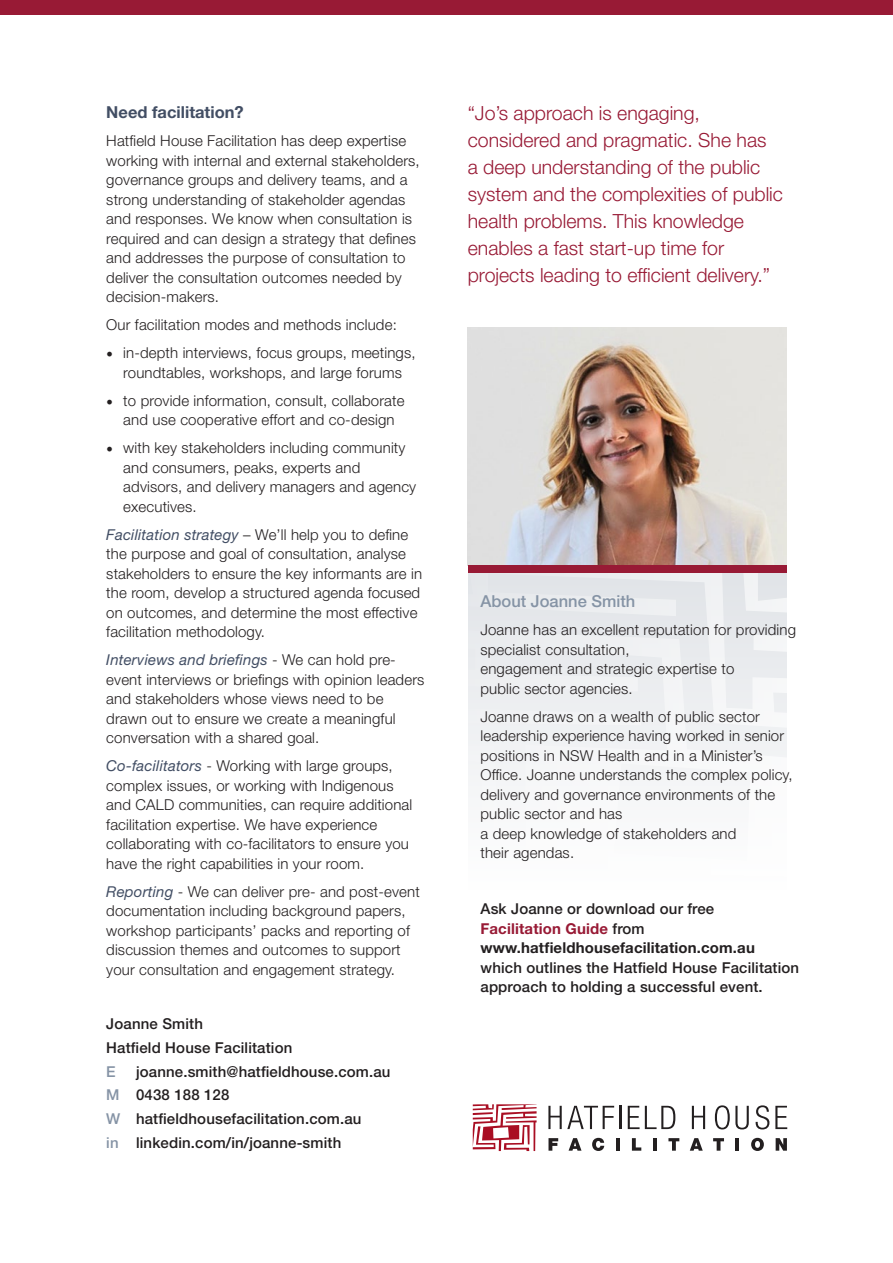
<style>
.page{position:relative;width:893px;height:1263px;background:#fff}
.page>*{position:absolute;margin:0;border:0;box-sizing:border-box;transform-origin:0 0}
.t1{font:300 19.5px/27px "Helvetica Neue LT Std";color:#981a35}
.t2{font:700 16.5px "Helvetica Neue LT Std";color:#424e64}
.t3{font:500 16.5px "Helvetica Neue LT Std";color:#8593a5}
.t4{font:300 15px/19.5px "Helvetica Neue LT Std";letter-spacing:.01em;color:#231f20}
.t5{font:500 15px/19.5px "Helvetica Neue LT Std";letter-spacing:.01em;color:#231f20}
.s1{font-family:"Minion Pro";font-weight:400;font-size:18px}
.s2{font-weight:400;font-style:italic;color:#424e64}
.s3{color:#8593a5}
.s4{font-weight:700;color:#981a35}
.s5{font-weight:700}
</style>
<div class="page">
<svg style="left:468px;top:573px;width:319px;height:213px;fill:#eceef0"></svg>
<div style="left:468px;top:706px;width:173px;height:19px;background:#f0f2f4"></div>
<svg style="left:753px;top:635px;width:34px;height:23px"></svg>
<svg style="left:743px;top:573px;width:44px;height:44px"></svg>
<div style="left:468px;top:746px;width:189px;height:40px;background:#f4f5f7"></div>
<svg style="left:548px;top:1106px;width:66px;height:23px"></svg>
<hr style="left:619px;top:1106px;width:2px;height:23px;background:#231f20">
<svg style="left:628px;top:1106px;width:47px;height:23px"></svg>
<svg style="left:692px;top:1106px;width:13px;height:23px"></svg>
<svg style="left:715px;top:1105px;width:34px;height:24px"></svg>
<svg style="left:756px;top:1105px;width:13px;height:24px"></svg>
<svg style="left:775px;top:1106px;width:12px;height:23px"></svg>
<svg style="left:548px;top:1138px;width:10px;height:13px"></svg>
<svg style="left:569px;top:1138px;width:12px;height:13px"></svg>
<svg style="left:592px;top:1138px;width:12px;height:13px"></svg>
<hr style="left:616px;top:1138px;width:4px;height:13px;background:#231f20">
<svg style="left:632px;top:1138px;width:9px;height:13px"></svg>
<hr style="left:653px;top:1138px;width:4px;height:13px;background:#231f20">
<svg style="left:668px;top:1138px;width:11px;height:13px"></svg>
<svg style="left:690px;top:1138px;width:13px;height:13px"></svg>
<svg style="left:713px;top:1138px;width:11px;height:13px"></svg>
<hr style="left:735px;top:1138px;width:4px;height:13px;background:#231f20">
<svg style="left:751px;top:1138px;width:13px;height:13px"></svg>
<svg style="left:776px;top:1138px;width:11px;height:13px"></svg>
<svg style="left:473px;top:1104px;width:64px;height:47px"></svg>
<img style="left:468px;top:327px;width:319px;height:239px">
<div style="left:468px;top:566px;width:319px;height:7px;background:#981a35"></div>
<div style="left:0;top:0;width:893px;height:15px;background:#981a35"></div>
<p class="t2" style="left:106px;top:102px;width:139px">Need facilitation?</p>
<p class="t4" style="left:106px;top:131px;width:315px">Hatfield House Facilitation has deep expertise working with internal and external stakeholders, governance groups and delivery teams, and a strong understanding of stakeholder agendas and responses. We know when consultation is required and can design a strategy that defines and addresses the purpose of consultation to deliver the consultation outcomes needed by decision-makers.</p>
<p class="t4" style="left:106px;top:315px;width:292px">Our facilitation modes and methods include:</p>
<p class="t4" style="left:106px;top:343px;width:311px;text-align:center"><span class="s1">•</span> in-depth interviews, focus groups, meetings, roundtables, workshops, and large forums</p>
<p class="t4" style="left:106px;top:390px;width:300px;text-align:center"><span class="s1">•</span> to provide information, consult, collaborate and use cooperative effort and co-design</p>
<p class="t4" style="left:123px;top:438px;width:294px;text-indent:-17px"><span class="s1">•</span> with key stakeholders including community and consumers, peaks, experts and advisors, and delivery managers and agency executives.</p>
<p class="t4" style="left:106px;top:524px;width:317px"><span class="s2">Facilitation strategy</span> – We’ll help you to define the purpose and goal of consultation, analyse stakeholders to ensure the key informants are in the room, develop a structured agenda focused on outcomes, and determine the most effective facilitation methodology.</p>
<p class="t4" style="left:106px;top:650px;width:320px"><span class="s2">Interviews and briefings</span> - We can hold pre&shy;event interviews or briefings with opinion leaders and stakeholders whose views need to be drawn out to ensure we create a meaningful conversation with a shared goal.</p>
<p class="t4" style="left:106px;top:756px;width:307px"><span class="s2">Co-facilitators</span> - Working with large groups, complex issues, or working with Indigenous and CALD communities, can require additional facilitation expertise. We have experience collaborating with co-facilitators to ensure you have the right capabilities in your room.</p>
<p class="t4" style="left:106px;top:881px;width:315px"><span class="s2">Reporting</span> - We can deliver pre- and post-event documentation including background papers, workshop participants’ packs and reporting of discussion themes and outcomes to support your consultation and engagement strategy.</p>
<p class="t5" style="left:106px;top:1012px;width:188px;line-height:23.7px">Joanne Smith<br>Hatfield House Facilitation<br><span class="s3">E</span></p>
<p class="t5" style="left:136px;top:1061px;width:256px">joanne.smith@hatfieldhouse.com.au</p>
<p class="t5" style="left:106px;top:1085px;width:125px"><span class="s3">M</span> 0438 188 128</p>
<p class="t5" style="left:106px;top:1109px;width:257px"><span class="s3">W</span> hatfieldhousefacilitation.com.au</p>
<p class="t5" style="left:106px;top:1133px;width:236px"><span class="s3">in</span> linkedin.com/in/joanne-smith</p>
<p class="t1" style="left:468px;top:99px;width:317px">“Jo’s approach is engaging, considered and pragmatic. She has<br>a deep understanding of the public system and the complexities of public health problems. This knowledge enables a fast start-up time for projects leading to efficient delivery.”</p>
<p class="t3" style="left:480px;top:591px;width:156px">About Joanne Smith</p>
<p class="t4" style="left:480px;top:620px;width:317px">Joanne has an excellent reputation for providing specialist consultation,<br>engagement and strategic expertise to<br>public sector agencies.</p>
<p class="t4" style="left:480px;top:706px;width:313px">Joanne draws on a wealth of public sector leadership experience having worked in senior positions in NSW Health and in a Minister’s Office. Joanne understands the complex policy, delivery and governance environments of the public sector and has<br>a deep knowledge of stakeholders and<br>their agendas.</p>
<p class="t5" style="left:480px;top:899px;width:320px">Ask Joanne or download our free<br><span class="s4">Facilitation Guide</span> from <span class="s5">www.hatfieldhousefacilitation.com.au </span>which outlines the Hatfield House Facilitation approach to holding a successful event.</p>
</div>
